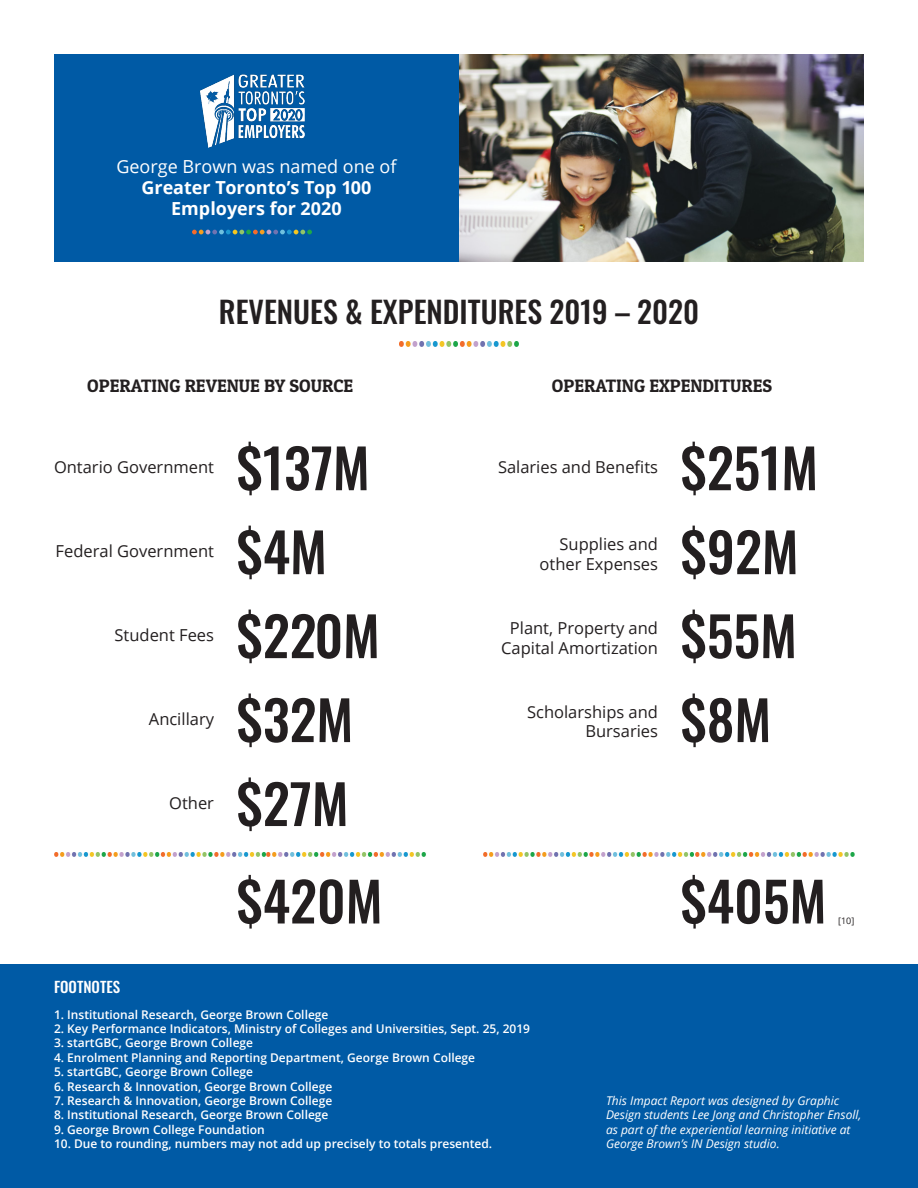
<style>
.page{position:relative;width:918px;height:1188px;background:#fff}
.page>*{position:absolute;margin:0;border:0;box-sizing:border-box;transform-origin:0 0}
.t1{font:500 54px "Oswald";color:#231f20}
.t2{font:500 30px "Oswald";color:#231f20}
.t3{font:18px/21px "Open Sans";color:#fff;text-align:center}
.t4{font:18px "Patua One";color:#231f20}
.t5{font:700 18px "Open Sans";color:#fff}
.t6{font:16.5px/19.8px "Open Sans";color:#231f20;text-align:right}
.t7{font:500 15px "Oswald";color:#fff}
.t8{font:600 12px "Open Sans";color:#fff}
.t9{font:italic 12px/14.4px "Open Sans";color:#fff}
.t10{font:9px "Open Sans";color:#231f20}
.s1{font-weight:700}
</style>
<div class="page">
<div style="left:0;top:964px;width:918px;height:224px;background:#005aa5"></div>
<div style="left:54px;top:54px;width:405px;height:208px;background:#005aa5"></div>
<img style="left:483px;top:852px;width:211px;height:5px">
<img style="left:696px;top:852px;width:159px;height:5px">
<img style="left:399px;top:341px;width:120px;height:5px">
<svg style="left:192px;top:230px;width:120px;height:4px"></svg>
<img style="left:54px;top:852px;width:211px;height:5px">
<img style="left:267px;top:852px;width:159px;height:5px">
<img style="left:199px;top:75px;width:106px;height:72px">
<img style="left:459px;top:54px;width:405px;height:208px">
<p class="t3" style="left:116px;top:156px;width:282px">George Brown was named one of<br><span class="s1">Greater Toronto’s Top 100</span></p>
<p class="t5" style="left:171px;top:196px;width:172px">Employers for 2020</p>
<h4 class="t2" style="left:219px;top:296px;width:482px">REVENUES &amp; EXPENDITURES 2019 – 2020</h4>
<p class="t4" style="left:87px;top:375px;width:268px">OPERATING REVENUE BY SOURCE</p>
<p class="t6" style="left:54px;top:457px;width:162px">Ontario Government</p>
<p class="t6" style="left:56px;top:541px;width:160px">Federal Government</p>
<p class="t6" style="left:115px;top:625px;width:101px">Student Fees</p>
<p class="t6" style="left:149px;top:709px;width:67px">Ancillary</p>
<p class="t6" style="left:169px;top:793px;width:46px">Other</p>
<p class="t1" style="left:237px;top:440px;width:135px">$137M</p>
<p class="t1" style="left:237px;top:524px;width:92px">$4M</p>
<p class="t1" style="left:237px;top:608px;width:145px">$220M</p>
<p class="t1" style="left:237px;top:692px;width:118px">$32M</p>
<p class="t1" style="left:237px;top:776px;width:114px">$27M</p>
<p class="t1" style="left:237px;top:873px;width:148px">$420M</p>
<p class="t4" style="left:552px;top:375px;width:222px">OPERATING EXPENDITURES</p>
<p class="t6" style="left:498px;top:457px;width:162px">Salaries and Benefits</p>
<p class="t1" style="left:681px;top:440px;width:139px">$251M</p>
<p class="t6" style="left:540px;top:533px;width:120px">Supplies and other Expenses</p>
<p class="t1" style="left:681px;top:524px;width:120px">$92M</p>
<p class="t6" style="left:510px;top:617px;width:150px">Plant, Property and</p>
<p class="t6" style="left:501px;top:637px;width:158px">Capital Amortization</p>
<p class="t6" style="left:527px;top:701px;width:132px">Scholarships and</p>
<p class="t6" style="left:585px;top:721px;width:74px">Bursaries</p>
<p class="t1" style="left:681px;top:608px;width:118px">$55M</p>
<p class="t1" style="left:681px;top:692px;width:92px">$8M</p>
<p class="t1" style="left:681px;top:873px;width:147px">$405M</p>
<p class="t10" style="left:838px;top:914px;width:18px">[10]</p>
<p class="t7" style="left:54px;top:979px;width:68px">FOOTNOTES</p>
<p class="t8" style="left:54px;top:1006px;width:276px">1. Institutional Research, George Brown College</p>
<p class="t8" style="left:54px;top:1020px;width:478px">2. Key Performance Indicators, Ministry of Colleges and Universities, Sept. 25, 2019</p>
<p class="t8" style="left:54px;top:1035px;width:201px">3. startGBC, George Brown College</p>
<p class="t8" style="left:54px;top:1049px;width:423px">4. Enrolment Planning and Reporting Department, George Brown College</p>
<p class="t8" style="left:54px;top:1064px;width:201px">5. startGBC, George Brown College</p>
<p class="t8" style="left:54px;top:1078px;width:280px">6. Research &amp; Innovation, George Brown College</p>
<p class="t8" style="left:54px;top:1092px;width:280px">7. Research &amp; Innovation, George Brown College</p>
<p class="t8" style="left:54px;top:1107px;width:276px">8. Institutional Research, George Brown College</p>
<p class="t8" style="left:54px;top:1121px;width:212px">9. George Brown College Foundation</p>
<p class="t8" style="left:54px;top:1136px;width:440px">10. Due to rounding, numbers may not add up precisely to totals presented.</p>
<p class="t9" style="left:606px;top:1093px;width:257px">This Impact Report was designed by Graphic Design students Lee Jong and Christopher Ensoll, as part of the experiential learning initiative at George Brown’s IN Design studio.</p>
</div>
